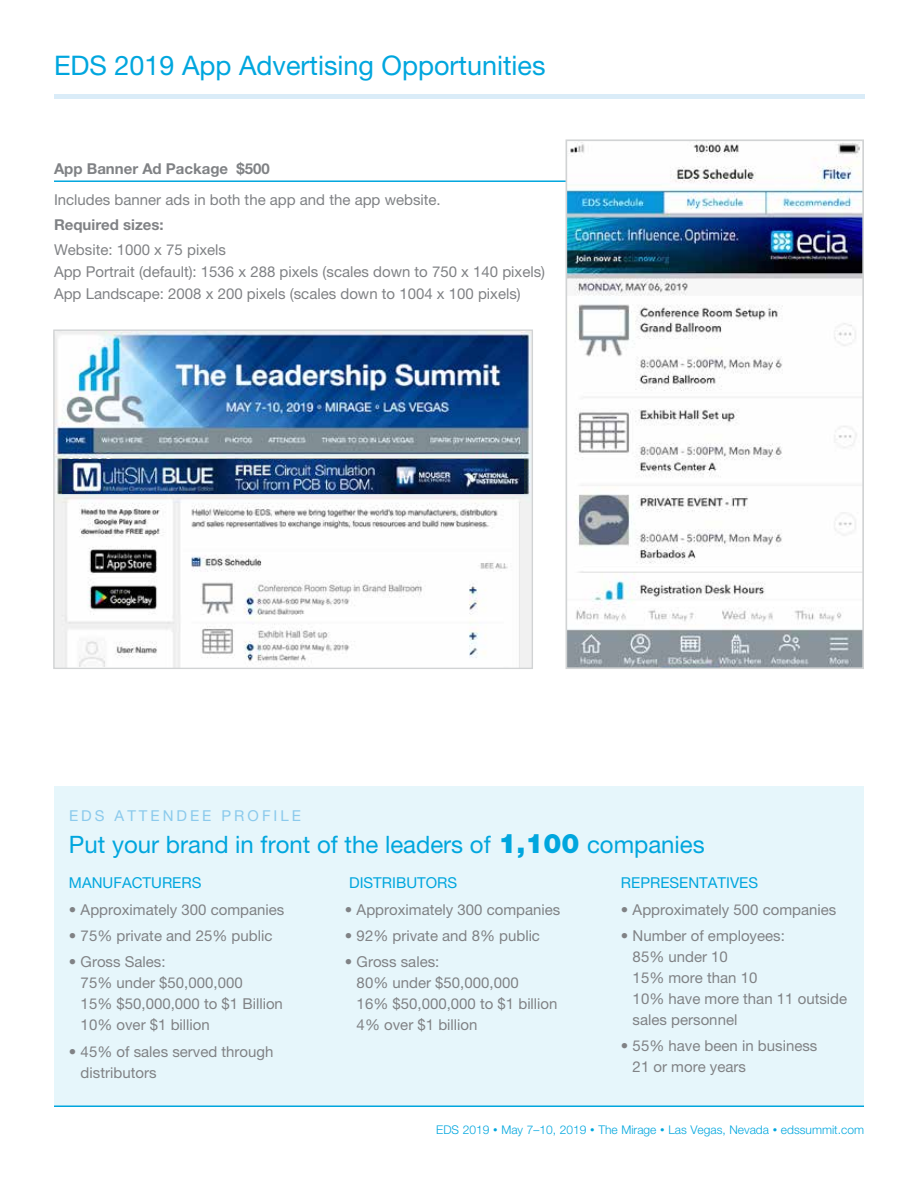
<style>
.page{position:relative;width:918px;height:1188px;background:#fff}
.page>*{position:absolute;margin:0;border:0;box-sizing:border-box;transform-origin:0 0}
.t1{font:27px "Helvetica Neue";color:#00a6de}
.t2{font:24px "Helvetica Neue";color:#00a6de}
.t3{font:15px/21px "Helvetica Neue";color:#808285}
.t4{font:15px "Helvetica Neue";color:#00a6de}
.t5{font:700 15px "Helvetica Neue";color:#808285}
.t6{font:15px "Helvetica Neue";letter-spacing:.2em;color:#8bcaec}
.t7{font:300 12px "Helvetica Neue";color:#00a6de}
.s1{font-weight:900;font-size:27px}
.s2{font-size:9px}
</style>
<div class="page">
<div style="left:54px;top:94px;width:810px;height:5px;background:#daecf8"></div>
<hr style="left:54px;top:180px;width:810px;height:2px;background:#00a6de">
<div style="left:54px;top:786px;width:810px;height:321px;background:#e6f6fb"></div>
<img style="left:55px;top:332px;width:476px;height:335px">
<div style="left:53px;top:330px;width:480px;height:339px;border:1px solid #d1d3d4"></div>
<img style="left:63px;top:459px;width:460px;height:35px">
<img style="left:569px;top:142px;width:292px;height:524px">
<div style="left:566px;top:139px;width:298px;height:530px;border:2px solid #d1d3d4"></div>
<hr style="left:54px;top:1106px;width:810px;height:1px;background:#00a6de">
<h1 class="t1" style="left:54px;top:50px;width:493px">EDS 2019 App Advertising Opportunities</h1>
<p class="t5" style="left:54px;top:159px;width:217px">App Banner Ad Package $500</p>
<p class="t3" style="left:54px;top:189px;width:388px">Includes banner ads in both the app and the app website.</p>
<p class="t5" style="left:54px;top:215px;width:111px">Required sizes:</p>
<p class="t3" style="left:54px;top:238px;width:493px;line-height:22px">Website: 1000 x 75 pixels<br>App Portrait (default): 1536 x 288 pixels (scales down to 750 x 140 pixels)<br>App Landscape: 2008 x 200 pixels (scales down to 1004 x 100 pixels)</p>
<p class="t6" style="left:69px;top:807px;width:234px">EDS ATTENDEE PROFILE</p>
<h2 class="t2" style="left:69px;top:830px;width:637px">Put your brand in front of the leaders of <span class="s1">1,100</span> companies</h2>
<p class="t4" style="left:69px;top:874px;width:134px">MANUFACTURERS</p>
<p class="t3" style="left:69px;top:899px;width:217px">• Approximately 300 companies</p>
<p class="t3" style="left:69px;top:925px;width:205px">• 75% private and 25% public</p>
<p class="t3" style="left:81px;top:951px;width:204px;text-indent:-12px">• Gross Sales:<br>75% under $50,000,000<br>15% $50,000,000 to $1 Billion<br>10% over $1 billion</p>
<p class="t3" style="left:81px;top:1041px;width:194px;text-indent:-12px">• 45% of sales served through distributors</p>
<p class="t4" style="left:349px;top:874px;width:110px">DISTRIBUTORS</p>
<p class="t3" style="left:345px;top:899px;width:217px">• Approximately 300 companies</p>
<p class="t3" style="left:345px;top:925px;width:197px">• 92% private and 8% public</p>
<p class="t3" style="left:357px;top:951px;width:202px;text-indent:-12px">• Gross sales:<br>80% under $50,000,000<br>16% $50,000,000 to $1 billion<br>4% over $1 billion</p>
<p class="t4" style="left:621px;top:874px;width:139px">REPRESENTATIVES</p>
<p class="t3" style="left:621px;top:899px;width:217px">• Approximately 500 companies</p>
<p class="t3" style="left:633px;top:925px;width:216px;text-indent:-12px">• Number of employees:<br>85% under 10<br>15% more than 10<br>10% have more than 11 outside sales personnel</p>
<p class="t3" style="left:633px;top:1035px;width:186px;text-indent:-12px">• 55% have been in business<br>21 or more years</p>
<p class="t7" style="left:436px;top:1122px;width:429px">EDS 2019 <span class="s2">•</span> May 7–10, 2019 <span class="s2">•</span> The Mirage <span class="s2">•</span> Las Vegas, Nevada <span class="s2">•</span> edssummit.com</p>
</div>
